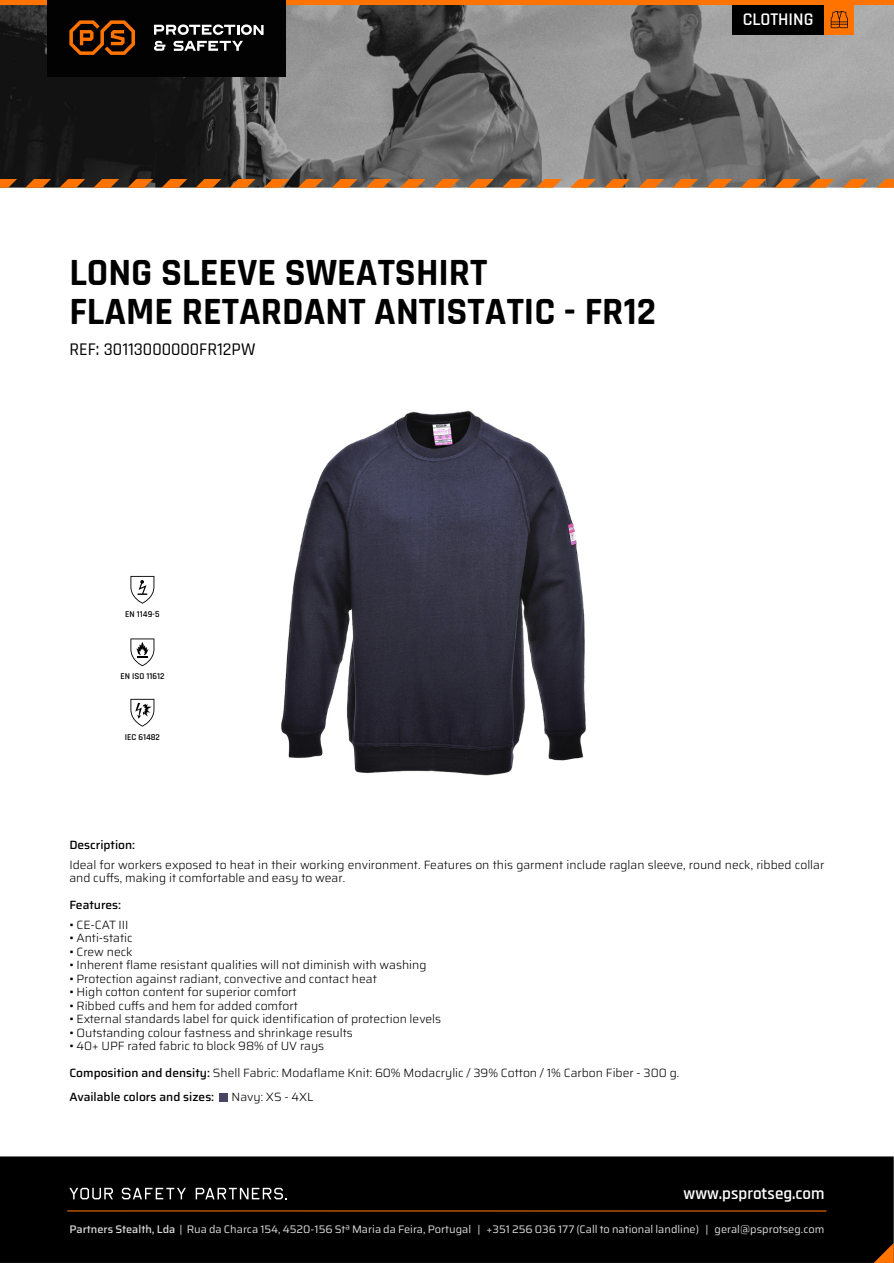
<style>
.page{position:relative;width:894px;height:1263px;background:#fff}
.page>*{position:absolute;margin:0;border:0;box-sizing:border-box;transform-origin:0 0}
.t1{font:700 39px/39px "Rajdhani";color:#000}
.t2{font:500 18px "Rajdhani";color:#000}
.t3{font:600 18px "Rajdhani";color:#fff}
.t4{font:600 16.95px "Rajdhani";color:#fff}
.t5{font:300 12px/13.5px "Saira";color:#000}
.t6{font:500 12px "Saira";color:#000}
.t7{font:10.95px "Saira";color:#dadada}
.t8{font:600 9px "Rajdhani";color:#000}
.s1{font-weight:500}
</style>
<div class="page">
<img style="left:0;top:5px;width:893px;height:183px">
<div style="left:0;top:1156px;width:893px;height:107px;background:#000"></div>
<svg style="left:69px;top:1188px;width:44px;height:11px"></svg>
<svg style="left:122px;top:1188px;width:64px;height:11px"></svg>
<svg style="left:195px;top:1188px;width:92px;height:11px"></svg>
<hr style="left:67px;top:1210px;width:759px;height:1px;background:#ff7400">
<div style="left:0;top:0;width:893px;height:5px;background:#ff7400"></div>
<div style="left:47px;top:0;width:238px;height:76px;background:#020202"></div>
<svg style="left:154px;top:41px;width:11px;height:10px"></svg>
<svg style="left:154px;top:24px;width:109px;height:11px"></svg>
<svg style="left:173px;top:41px;width:70px;height:10px"></svg>
<svg style="left:69px;top:20px;width:66px;height:35px"></svg>
<div style="left:731px;top:5px;width:93px;height:29px;background:#000"></div>
<div style="left:824px;top:5px;width:29px;height:29px;background:#ff7400"></div>
<svg style="left:830px;top:11px;width:17px;height:17px"></svg>
<svg style="left:873px;top:1243px;width:20px;height:20px"></svg>
<svg style="left:0;top:179px;width:17px;height:9px"></svg>
<svg style="left:263px;top:179px;width:26px;height:9px"></svg>
<svg style="left:536px;top:179px;width:25px;height:9px"></svg>
<svg style="left:740px;top:179px;width:26px;height:9px"></svg>
<svg style="left:127px;top:179px;width:26px;height:9px"></svg>
<svg style="left:400px;top:179px;width:25px;height:9px"></svg>
<svg style="left:672px;top:179px;width:26px;height:9px"></svg>
<svg style="left:876px;top:179px;width:17px;height:9px"></svg>
<svg style="left:59px;top:179px;width:26px;height:9px"></svg>
<svg style="left:331px;top:179px;width:26px;height:9px"></svg>
<svg style="left:604px;top:179px;width:25px;height:9px"></svg>
<svg style="left:808px;top:179px;width:26px;height:9px"></svg>
<svg style="left:195px;top:179px;width:26px;height:9px"></svg>
<svg style="left:468px;top:179px;width:25px;height:9px"></svg>
<svg style="left:25px;top:179px;width:26px;height:9px"></svg>
<svg style="left:297px;top:179px;width:26px;height:9px"></svg>
<svg style="left:570px;top:179px;width:25px;height:9px"></svg>
<svg style="left:774px;top:179px;width:26px;height:9px"></svg>
<svg style="left:161px;top:179px;width:26px;height:9px"></svg>
<svg style="left:434px;top:179px;width:25px;height:9px"></svg>
<svg style="left:706px;top:179px;width:26px;height:9px"></svg>
<svg style="left:93px;top:179px;width:26px;height:9px"></svg>
<svg style="left:366px;top:179px;width:25px;height:9px"></svg>
<svg style="left:638px;top:179px;width:26px;height:9px"></svg>
<svg style="left:842px;top:179px;width:26px;height:9px"></svg>
<svg style="left:229px;top:179px;width:26px;height:9px"></svg>
<svg style="left:502px;top:179px;width:25px;height:9px"></svg>
<svg style="left:130px;top:576px;width:24px;height:28px"></svg>
<div style="left:219px;top:1093px;width:8px;height:8px;background:#474763"></div>
<svg style="left:130px;top:638px;width:24px;height:28px"></svg>
<svg style="left:130px;top:699px;width:24px;height:28px"></svg>
<img style="left:281px;top:410px;width:305px;height:366px">
<h2 class="t3" style="left:742px;top:8px;width:72px">CLOTHING</h2>
<h1 class="t1" style="left:69px;top:254px;width:588px">LONG SLEEVE SWEATSHIRT<br>FLAME RETARDANT ANTISTATIC - FR12</h1>
<h2 class="t2" style="left:69px;top:338px;width:187px">REF: 30113000000FR12PW</h2>
<p class="t8" style="left:125px;top:608px;width:36px">EN 1149-5</p>
<p class="t8" style="left:120px;top:671px;width:45px">EN ISO 11612</p>
<p class="t8" style="left:125px;top:731px;width:37px">IEC 61482</p>
<p class="t6" style="left:69px;top:836px;width:67px">Description:</p>
<p class="t5" style="left:69px;top:858px;width:756px">Ideal for workers exposed to heat in their working environment. Features on this garment include raglan sleeve, round neck, ribbed collar and cuffs, making it comfortable and easy to wear.</p>
<p class="t6" style="left:69px;top:896px;width:53px">Features:</p>
<p class="t5" style="left:69px;top:918px;width:61px">• CE-CAT III</p>
<p class="t5" style="left:69px;top:931px;width:65px">• Anti-static</p>
<p class="t5" style="left:69px;top:945px;width:65px">• Crew neck</p>
<p class="t5" style="left:69px;top:958px;width:358px">• Inherent flame resistant qualities will not diminish with washing</p>
<p class="t5" style="left:69px;top:972px;width:309px">• Protection against radiant, convective and contact heat</p>
<p class="t5" style="left:69px;top:985px;width:229px">• High cotton content for superior comfort</p>
<p class="t5" style="left:69px;top:999px;width:230px">• Ribbed cuffs and hem for added comfort</p>
<p class="t5" style="left:69px;top:1012px;width:373px">• External standards label for quick identification of protection levels</p>
<p class="t5" style="left:69px;top:1026px;width:285px">• Outstanding colour fastness and shrinkage results</p>
<p class="t5" style="left:69px;top:1039px;width:256px">• 40+ UPF rated fabric to block 98% of UV rays</p>
<p class="t5" style="left:69px;top:1061px;width:611px;line-height:24px"><span class="s1">Composition and density:</span> Shell Fabric: Modaflame Knit: 60% Modacrylic / 39% Cotton / 1% Carbon Fiber - 300 g.<br><span class="s1">Available colors and sizes:</span></p>
<p class="t5" style="left:231px;top:1090px;width:83px">Navy: XS - 4XL</p>
<h3 class="t4" style="left:683px;top:1183px;width:142px">www.psprotseg.com</h3>
<p class="t7" style="left:69px;top:1221px;width:756px"><span class="s1">Partners Stealth, Lda</span> | Rua da Charca 154, 4520-156 Stª Maria da Feira, Portugal | +351 256 036 177 (Call to national landline) | geral@psprotseg.com</p>
</div>
